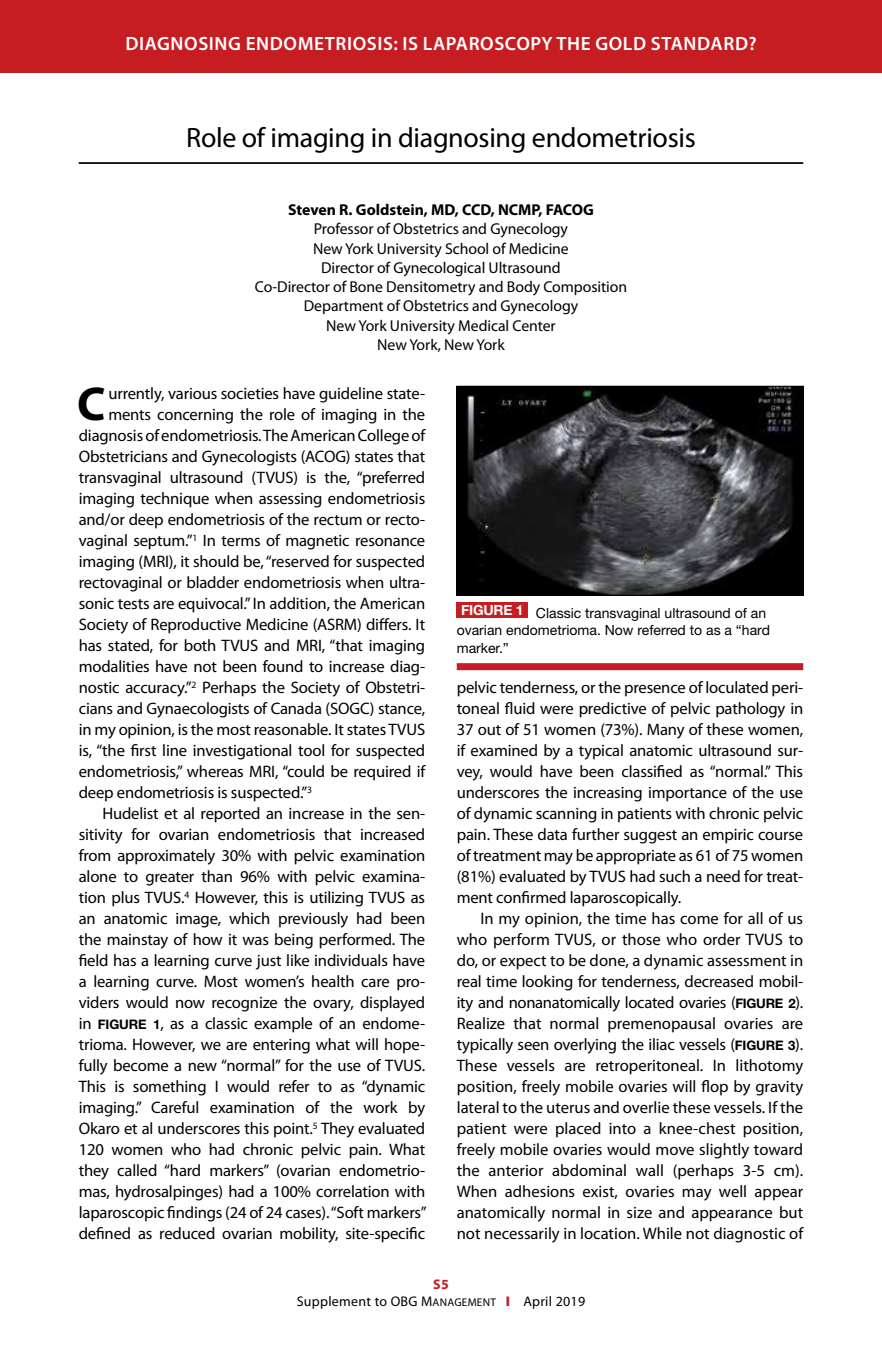
<style>
.page{position:relative;width:882px;height:1355px;background:#fff}
.page>*{position:absolute;margin:0;border:0;box-sizing:border-box;transform-origin:0 0}
.t1{font:700 47.77px "Myriad Pro";color:#000}
.t2{font:28px "Myriad Pro";letter-spacing:-.01em;color:#000}
.t3{font:600 19.25px "Myriad Pro";letter-spacing:.03em;color:#fff}
.t4{font:16.62px/21px "Myriad Pro";letter-spacing:-.01em;color:#000;text-align:justify}
.t5{font:15.75px/19.2px "Myriad Pro";letter-spacing:-.005em;color:#000;text-align:center}
.t6{font:700 15.75px "Myriad Pro";color:#000}
.t7{font:14px/17.5px "Helvetica Neue LT Std";color:#000}
.t8{font:14px/16.8px "Myriad Pro";letter-spacing:.02em;color:#000;text-align:center}
.s1{font-family:"Helvetica Neue LT Std";font-weight:700;font-size:13.12px}
.s2{font-weight:700;color:#c61d23}
.s3{font-family:"Myriad Pro Regular SC800"}
.s4{font-family:"Myriad Pro Regular SC800";font-size:11.2px}
.s5{font-weight:900;color:#c61d23}
</style>
<div class="page">
<div style="left:0;top:0;width:882px;height:72px;background:#c61d23"></div>
<hr style="left:79px;top:162px;width:724px;height:2px;background:#000">
<div style="left:457px;top:663px;width:346px;height:7px;background:#c61d23"></div>
<div style="left:457px;top:602px;width:71px;height:15px;background:#c61d23"></div>
<img style="left:459px;top:388px;width:343px;height:205px">
<div style="left:457px;top:386px;width:347px;height:209px;border:1px solid #000"></div>
<p class="t3" style="left:125px;top:31px;width:633px">DIAGNOSING ENDOMETRIOSIS: IS LAPAROSCOPY THE GOLD STANDARD?</p>
<h2 class="t2" style="left:186px;top:120px;width:511px">Role of imaging in diagnosing endometriosis</h2>
<p class="t6" style="left:288px;top:199px;width:307px">Steven R. Goldstein, MD, CCD, NCMP, FACOG</p>
<p class="t5" style="left:255px;top:219px;width:374px">Professor of Obstetrics and Gynecology<br>New York University School of Medicine<br>Director of Gynecological Ultrasound<br>Co-Director of Bone Densitometry and Body Composition Department of Obstetrics and Gynecology<br>New York University Medical Center<br>New York, New York</p>
<h1 class="t1" style="left:77px;top:373px;width:30px">C</h1>
<p class="t4" style="left:108px;top:383px;width:318px">urrently, various societies have guideline state-</p>
<p class="t4" style="left:108px;top:404px;width:318px">ments concerning the role of imaging in the</p>
<p class="t4" style="left:79px;top:425px;width:348px">diagnosis of endometriosis. The American College of</p>
<p class="t4" style="left:79px;top:446px;width:348px">Obstetricians and Gynecologists (ACOG) states that</p>
<p class="t4" style="left:79px;top:467px;width:348px">transvaginal ultrasound (TVUS) is the, “preferred</p>
<p class="t4" style="left:79px;top:488px;width:348px">imaging technique when assessing endometriosis</p>
<p class="t4" style="left:79px;top:509px;width:348px">and/or deep endometriosis of the rectum or recto-</p>
<p class="t4" style="left:79px;top:530px;width:348px">vaginal septum.”<sup>1</sup> In terms of magnetic resonance</p>
<p class="t4" style="left:79px;top:551px;width:348px">imaging (MRI), it should be, “reserved for suspected</p>
<p class="t4" style="left:79px;top:572px;width:348px">rectovaginal or bladder endometriosis when ultra-</p>
<p class="t4" style="left:79px;top:593px;width:348px">sonic tests are equivocal.” In addition, the American</p>
<p class="t4" style="left:79px;top:614px;width:348px">Society of Reproductive Medicine (ASRM) differs. It</p>
<p class="t4" style="left:79px;top:635px;width:348px">has stated, for both TVUS and MRI, “that imaging</p>
<p class="t4" style="left:79px;top:656px;width:348px">modalities have not been found to increase diag-</p>
<p class="t4" style="left:79px;top:677px;width:348px">nostic accuracy.”<sup>2</sup> Perhaps the Society of Obstetri-</p>
<p class="t4" style="left:79px;top:698px;width:348px">cians and Gynaecologists of Canada (SOGC) stance,</p>
<p class="t4" style="left:79px;top:719px;width:348px">in my opinion, is the most reasonable. It states TVUS</p>
<p class="t4" style="left:79px;top:740px;width:348px">is, “the first line investigational tool for suspected</p>
<p class="t4" style="left:79px;top:761px;width:348px">endometriosis,” whereas MRI, “could be required if</p>
<p class="t4" style="left:79px;top:782px;width:235px">deep endometriosis is suspected.”<sup>3</sup></p>
<p class="t4" style="left:102px;top:803px;width:324px">Hudelist et al reported an increase in the sen-</p>
<p class="t4" style="left:79px;top:824px;width:348px">sitivity for ovarian endometriosis that increased</p>
<p class="t4" style="left:79px;top:845px;width:348px">from approximately 30% with pelvic examination</p>
<p class="t4" style="left:79px;top:866px;width:348px">alone to greater than 96% with pelvic examina-</p>
<p class="t4" style="left:79px;top:887px;width:348px">tion plus TVUS.<sup>4</sup> However, this is utilizing TVUS as</p>
<p class="t4" style="left:79px;top:908px;width:348px">an anatomic image, which previously had been</p>
<p class="t4" style="left:79px;top:929px;width:348px">the mainstay of how it was being performed. The</p>
<p class="t4" style="left:79px;top:950px;width:348px">field has a learning curve just like individuals have</p>
<p class="t4" style="left:79px;top:971px;width:348px">a learning curve. Most women’s health care pro-</p>
<p class="t4" style="left:79px;top:992px;width:348px">viders would now recognize the ovary, displayed</p>
<p class="t4" style="left:79px;top:1013px;width:348px">in <span class="s1">FIGURE 1</span>, as a classic example of an endome-</p>
<p class="t4" style="left:79px;top:1034px;width:348px">trioma. However, we are entering what will hope-</p>
<p class="t4" style="left:79px;top:1055px;width:348px">fully become a new “normal” for the use of TVUS.</p>
<p class="t4" style="left:79px;top:1076px;width:348px">This is something I would refer to as “dynamic</p>
<p class="t4" style="left:79px;top:1097px;width:348px">imaging.” Careful examination of the work by</p>
<p class="t4" style="left:79px;top:1118px;width:348px">Okaro et al underscores this point.<sup>5</sup> They evaluated</p>
<p class="t4" style="left:79px;top:1139px;width:348px">120 women who had chronic pelvic pain. What</p>
<p class="t4" style="left:79px;top:1160px;width:348px">they called “hard markers” (ovarian endometrio-</p>
<p class="t4" style="left:79px;top:1181px;width:348px">mas, hydrosalpinges) had a 100% correlation with</p>
<p class="t4" style="left:79px;top:1202px;width:349px">laparoscopic findings (24 of 24 cases). “Soft markers”</p>
<p class="t4" style="left:79px;top:1223px;width:348px">defined as reduced ovarian mobility, site-specific</p>
<p class="t7" style="left:457px;top:604px;width:315px;text-indent:5px"><sup>FIGURE</sup> <sup>1</sup> Classic transvaginal ultrasound of an ovarian endometrioma. Now referred to as a “hard marker.”</p>
<p class="t4" style="left:457px;top:677px;width:348px">pelvic tenderness, or the presence of loculated peri&shy;toneal fluid were predictive of pelvic pathology in 37 out of 51 women (73%). Many of these women, if examined by a typical anatomic ultrasound sur&shy;vey, would have been classified as “normal.” This underscores the increasing importance of the use of dynamic scanning in patients with chronic pelvic pain. These data further suggest an empiric course of treatment may be appropriate as 61 of 75 women (81%) evaluated by TVUS had such a need for treat&shy;ment confirmed laparoscopically.</p>
<p class="t4" style="left:457px;top:908px;width:348px;text-indent:24px">In my opinion, the time has come for all of us who perform TVUS, or those who order TVUS to do, or expect to be done, a dynamic assessment in real time looking for tenderness, decreased mobil&shy;ity and nonanatomically located ovaries (<span class="s1">FIGURE 2</span>).<br>Realize that normal premenopausal ovaries are typically seen overlying the iliac vessels (<span class="s1">FIGURE 3</span>).<br>These vessels are retroperitoneal. In lithotomy position, freely mobile ovaries will flop by gravity lateral to the uterus and overlie these vessels. If the patient were placed into a knee-chest position, freely mobile ovaries would move slightly toward the anterior abdominal wall (perhaps 3-5 cm).<br>When adhesions exist, ovaries may well appear anatomically normal in size and appearance but not necessarily in location. While not diagnostic of</p>
<p class="t8" style="left:297px;top:1275px;width:290px"><span class="s2">S5<br></span>Supplement to OBG <span class="s3">M</span><span class="s4">ANAGEMENT</span> <span class="s5">I</span> April 2019</p>
</div>
